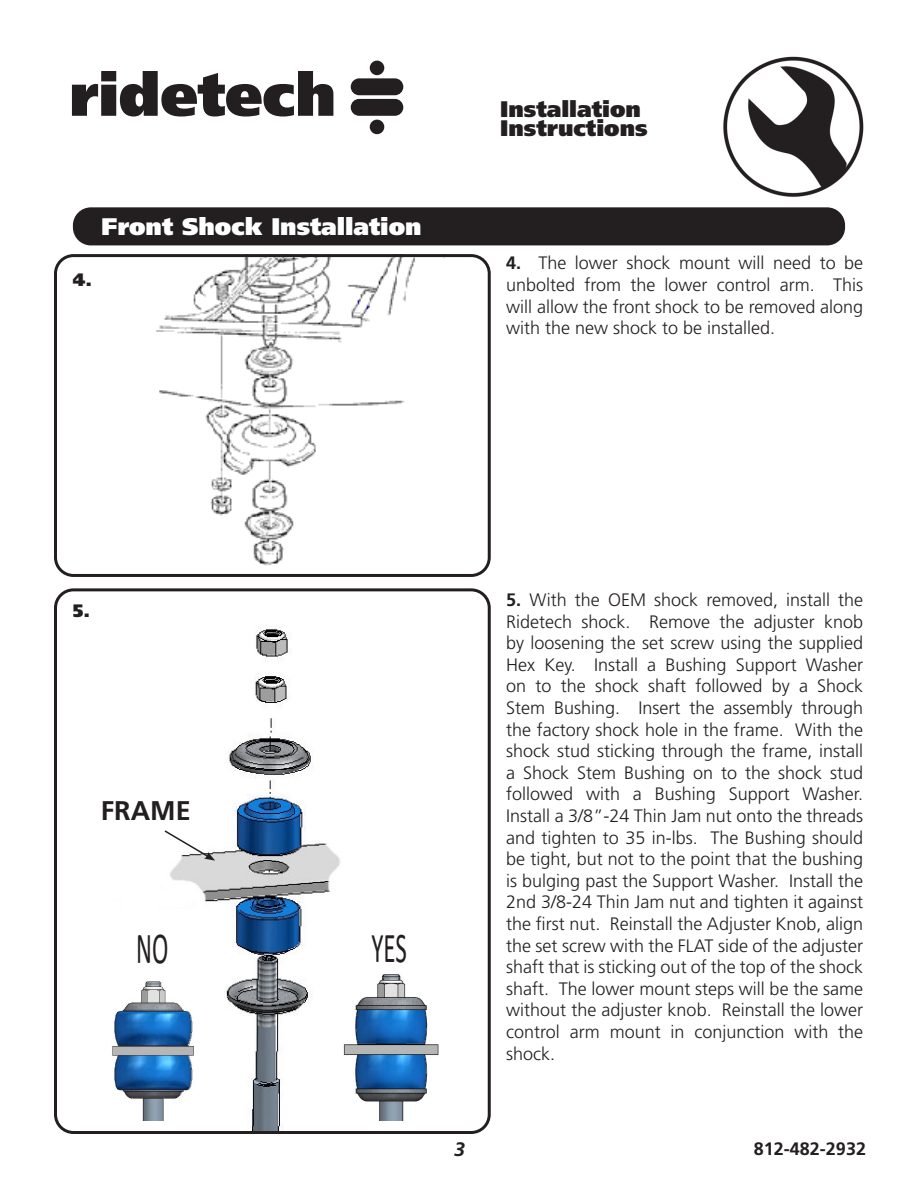
<style>
.page{position:relative;width:918px;height:1188px;background:#fff}
.page>*{position:absolute;margin:0;border:0;box-sizing:border-box;transform-origin:0 0}
.t1{font:44.55px "Calibri";color:#231f20;scale:.55 1}
.t2{font:42.75px "Calibri";color:#231f20;scale:.58 1}
.t3{font:700 27px "Frutiger";color:#231f20}
.t4{font:900 24px "Frutiger";color:#fff}
.t5{font:900 22.5px/19.5px "Frutiger";color:#231f20}
.t6{font:italic 700 19.5px "Frutiger";color:#231f20}
.t7{font:300 18px/21.6px "Frutiger";color:#231f20;text-align:justify}
.t8{font:700 18px "Frutiger";color:#231f20}
.t9{font:900 18px "Frutiger";color:#231f20}
.s1{font-weight:700}
</style>
<div class="page">
<img style="left:723px;top:56px;width:141px;height:141px">
<svg style="left:72px;top:71px;width:261px;height:46px"></svg>
<div style="left:351px;top:78px;width:52px;height:17px;background:#231f20;border-radius:8px"></div>
<div style="left:351px;top:99px;width:52px;height:17px;background:#231f20;border-radius:8px"></div>
<div style="left:370px;top:61px;width:14px;height:14px;background:#231f20;border-radius:50%"></div>
<div style="left:370px;top:120px;width:14px;height:14px;background:#231f20;border-radius:50%"></div>
<img style="left:54px;top:258px;width:433px;height:313px">
<div style="left:73px;top:207px;width:772px;height:38px;background:#231f20;border-radius:18px"></div>
<div style="left:54px;top:588px;width:437px;height:546px;border:3px solid #231f20;border-radius:18px"></div>
<img style="left:91px;top:673px;width:363px;height:458px">
<img style="left:256px;top:626px;width:32px;height:33px">
<svg style="left:163px;top:829px;width:52px;height:32px"></svg>
<img style="left:101px;top:977px;width:105px;height:143px">
<img style="left:334px;top:971px;width:114px;height:149px">
<div style="left:54px;top:254px;width:437px;height:323px;border:3px solid #231f20;border-radius:18px"></div>
<h3 class="t4" style="left:102px;top:212px;width:321px">Front Shock Installation</h3>
<p class="t9" style="left:73px;top:269px;width:21px">4.</p>
<p class="t5" style="left:500px;top:99px;width:149px">Installation<br>Instructions</p>
<p class="t7" style="left:506px;top:253px;width:359px"><span class="s1">4.</span> The lower shock mount will need to be unbolted from the lower control arm. This will allow the front shock to be removed along with the new shock to be installed.</p>
<p class="t9" style="left:73px;top:599px;width:19px">5.</p>
<h3 class="t3" style="left:101px;top:795px;width:91px">FRAME</h3>
<h1 class="t1" style="left:136px;top:917px;width:60px">NO</h1>
<h2 class="t2" style="left:371px;top:918px;width:63px">YES</h2>
<p class="t7" style="left:506px;top:589px;width:359px"><span class="s1">5.</span> With the OEM shock removed, install the Ridetech shock. Remove the adjuster knob by loosening the set screw using the supplied Hex Key. Install a Bushing Support Washer on to the shock shaft followed by a Shock Stem Bushing. Insert the assembly through the factory shock hole in the frame. With the shock stud sticking through the frame, install a Shock Stem Bushing on to the shock stud followed with a Bushing Support Washer.<br>Install a 3/8”-24 Thin Jam nut onto the threads and tighten to 35 in-lbs. The Bushing should be tight, but not to the point that the bushing is bulging past the Support Washer. Install the 2nd 3/8-24 Thin Jam nut and tighten it against the first nut. Reinstall the Adjuster Knob, align the set screw with the FLAT side of the adjuster shaft that is sticking out of the top of the shock shaft. The lower mount steps will be the same without the adjuster knob. Reinstall the lower control arm mount in conjunction with the shock.</p>
<p class="t6" style="left:454px;top:1138px;width:12px">3</p>
<p class="t8" style="left:754px;top:1138px;width:114px">812-482-2932</p>
</div>
